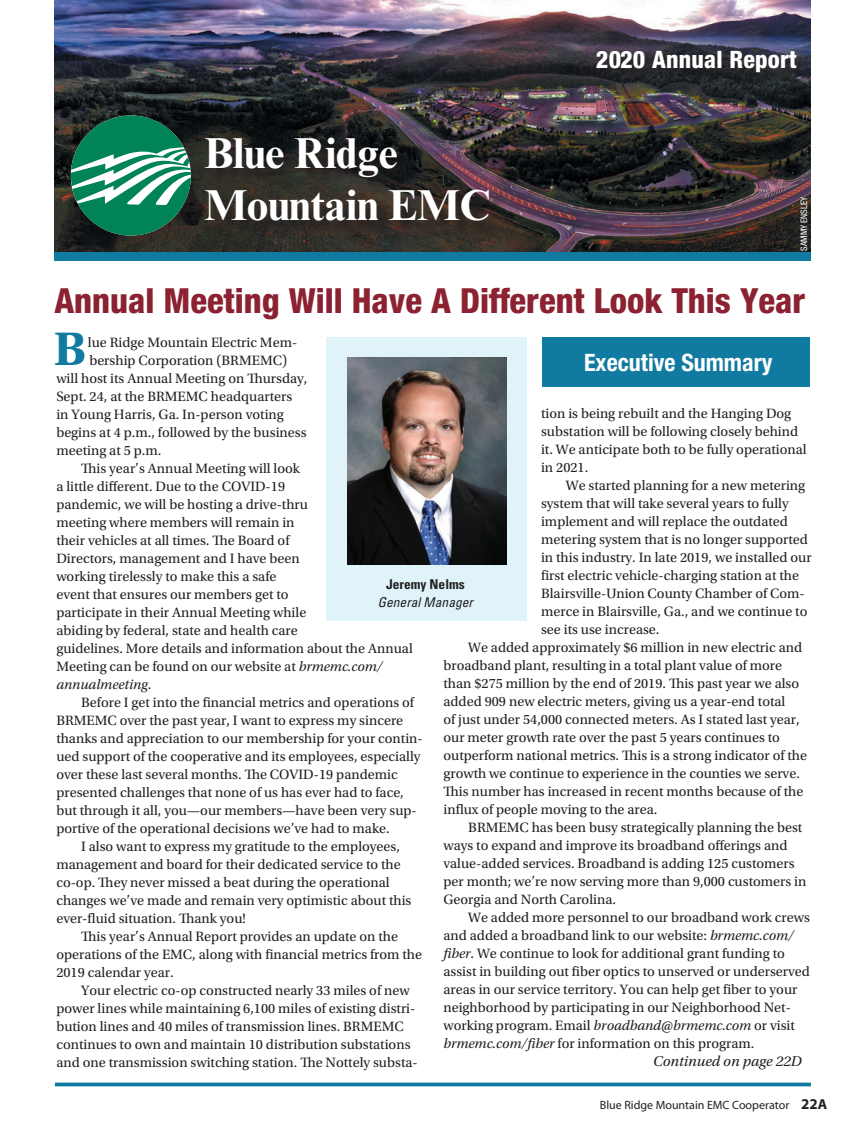
<style>
.page{position:relative;width:864px;height:1134px;background:#fff}
.page>*{position:absolute;margin:0;border:0;box-sizing:border-box;transform-origin:0 0}
.t1{font:700 49.5px "Utopia Std";color:#117aa0}
.t2{font:700 43.35px/52.1px "Times New Roman MT Std";letter-spacing:-.01em;color:#fff}
.t3{font:800 condensed 34.65px "Helvetica Neue LT Std";color:#8b2131}
.t4{font:800 condensed 24px "Helvetica Neue LT Std";letter-spacing:.01em;color:#fff}
.t5{font:700 condensed 24px "Helvetica Neue LT Std";color:#fff}
.t6{font:italic 15px "Utopia Std";color:#231f20}
.t7{font:14.25px/18px "Utopia Std";color:#231f20}
.t8{font:italic 14.25px "Utopia Std";color:#231f20}
.t9{font:italic condensed 13.5px "Univers LT Std";color:#231f20}
.t10{font:700 condensed 13.5px "Univers LT Std";color:#231f20}
.t11{font:12px "Myriad Pro";color:#231f20}
.t12{font:condensed 9px "Helvetica Neue LT Std";color:#fff}
.s1{font-style:italic}
.s2{font-style:normal}
.s3{font-weight:700;font-size:15px}
.s4{font-weight:700;font-size:14.4px}
</style>
<div class="page">
<img style="left:54px;top:0;width:756px;height:253px">
<hr style="left:55px;top:1083px;width:756px;height:3px;background:#117aa0">
<svg style="left:208px;top:140px;width:297px;height:96px"></svg>
<div style="left:67px;top:112px;width:141px;height:140px;background:#231f20;opacity:.3"></div>
<svg style="left:71px;top:115px;width:120px;height:121px"></svg>
<div style="left:54px;top:253px;width:756px;height:8px;background:#117aa0"></div>
<div style="left:595px;top:49px;width:214px;height:36px;background:#231f20;opacity:.75"></div>
<div style="left:326px;top:338px;width:201px;height:283px;background:#dff3f9"></div>
<img style="left:348px;top:358px;width:158px;height:207px">
<div style="left:542px;top:338px;width:268px;height:49px;background:#117aa0"></div>
<h2 class="t2" style="left:204px;top:127px;width:288px">Blue Ridge<br>Mountain EMC</h2>
<h3 class="t4" style="left:596px;top:45px;width:202px">2020 Annual Report</h3>
<p class="t12" style="left:799px;top:251px;width:56px;rotate:-90deg">SAMMY ENSLEY</p>
<h3 class="t3" style="left:54px;top:279px;width:753px">Annual Meeting Will Have A Different Look This Year</h3>
<h1 class="t1" style="left:54px;top:321px;width:34px">B</h1>
<p class="t7" style="left:88px;top:333px;width:211px">lue Ridge Mountain Electric Mem-</p>
<p class="t7" style="left:89px;top:351px;width:199px">bership Corporation (BRMEMC)</p>
<p class="t7" style="left:56px;top:369px;width:253px">will host its Annual Meeting on Thursday,</p>
<p class="t7" style="left:56px;top:387px;width:237px">Sept. 24, at the BRMEMC headquarters</p>
<p class="t7" style="left:56px;top:405px;width:229px">in Young Harris, Ga. In-person voting</p>
<p class="t7" style="left:56px;top:423px;width:252px">begins at 4 p.m., followed by the business</p>
<p class="t7" style="left:56px;top:441px;width:107px">meeting at 5 p.m.</p>
<p class="t7" style="left:81px;top:459px;width:220px">This year’s Annual Meeting will look</p>
<p class="t7" style="left:56px;top:477px;width:230px">a little different. Due to the COVID-19</p>
<p class="t7" style="left:56px;top:495px;width:253px">pandemic, we will be hosting a drive-thru</p>
<p class="t7" style="left:56px;top:513px;width:240px">meeting where members will remain in</p>
<p class="t7" style="left:56px;top:531px;width:235px">their vehicles at all times. The Board of</p>
<p class="t7" style="left:56px;top:549px;width:245px">Directors, management and I have been</p>
<p class="t7" style="left:56px;top:567px;width:222px">working tirelessly to make this a safe</p>
<p class="t7" style="left:56px;top:585px;width:234px">event that ensures our members get to</p>
<p class="t7" style="left:56px;top:603px;width:251px">participate in their Annual Meeting while</p>
<p class="t7" style="left:56px;top:621px;width:243px">abiding by federal, state and health care</p>
<p class="t7" style="left:56px;top:639px;width:358px">guidelines. More details and information about the Annual</p>
<p class="t7" style="left:56px;top:657px;width:328px">Meeting can be found on our website at <span class="s1">brmemc.com/</span></p>
<p class="t8" style="left:56px;top:676px;width:97px">annualmeeting<span class="s2">.</span></p>
<p class="t7" style="left:81px;top:693px;width:334px">Before I get into the financial metrics and operations of</p>
<p class="t7" style="left:56px;top:711px;width:348px">BRMEMC over the past year, I want to express my sincere</p>
<p class="t7" style="left:56px;top:729px;width:368px">thanks and appreciation to our membership for your contin-</p>
<p class="t7" style="left:56px;top:747px;width:366px">ued support of the cooperative and its employees, especially</p>
<p class="t7" style="left:56px;top:765px;width:343px">over these last several months. The COVID-19 pandemic</p>
<p class="t7" style="left:56px;top:783px;width:349px">presented challenges that none of us has ever had to face,</p>
<p class="t7" style="left:56px;top:801px;width:362px">but through it all, you—our members—have been very sup-</p>
<p class="t7" style="left:56px;top:819px;width:335px">portive of the operational decisions we’ve had to make.</p>
<p class="t7" style="left:81px;top:837px;width:320px">I also want to express my gratitude to the employees,</p>
<p class="t7" style="left:56px;top:855px;width:346px">management and board for their dedicated service to the</p>
<p class="t7" style="left:56px;top:873px;width:335px">co-op. They never missed a beat during the operational</p>
<p class="t7" style="left:56px;top:891px;width:357px">changes we’ve made and remain very optimistic about this</p>
<p class="t7" style="left:56px;top:909px;width:191px">ever-fluid situation. Thank you!</p>
<p class="t7" style="left:81px;top:927px;width:318px">This year’s Annual Report provides an update on the</p>
<p class="t7" style="left:56px;top:945px;width:367px">operations of the EMC, along with financial metrics from the</p>
<p class="t7" style="left:56px;top:963px;width:119px">2019 calendar year.</p>
<p class="t7" style="left:81px;top:981px;width:330px">Your electric co-op constructed nearly 33 miles of new</p>
<p class="t7" style="left:56px;top:999px;width:361px">power lines while maintaining 6,100 miles of existing distri-</p>
<p class="t7" style="left:56px;top:1017px;width:349px">bution lines and 40 miles of transmission lines. BRMEMC</p>
<p class="t7" style="left:56px;top:1035px;width:356px">continues to own and maintain 10 distribution substations</p>
<p class="t7" style="left:56px;top:1053px;width:363px">and one transmission switching station. The Nottely substa-</p>
<p class="t6" style="left:653px;top:1053px;width:150px">Continued on page 22D</p>
<h3 class="t5" style="left:584px;top:348px;width:190px">Executive Summary</h3>
<p class="t7" style="left:541px;top:405px;width:267px">tion is being rebuilt and the Hanging Dog substation will be following closely behind it. We anticipate both to be fully operational in 2021.</p>
<p class="t7" style="left:566px;top:477px;width:241px">We started planning for a new metering</p>
<p class="t7" style="left:541px;top:495px;width:249px">system that will take several years to fully</p>
<p class="t7" style="left:541px;top:513px;width:248px">implement and will replace the outdated</p>
<p class="t7" style="left:541px;top:531px;width:268px">metering system that is no longer supported</p>
<p class="t7" style="left:541px;top:549px;width:272px">in this industry. In late 2019, we installed our</p>
<p class="t7" style="left:541px;top:567px;width:259px">first electric vehicle-charging station at the</p>
<p class="t7" style="left:541px;top:585px;width:265px">Blairsville-Union County Chamber of Com-</p>
<p class="t7" style="left:541px;top:603px;width:268px">merce in Blairsville, Ga., and we continue to</p>
<p class="t7" style="left:541px;top:621px;width:120px">see its use increase.</p>
<p class="t7" style="left:468px;top:639px;width:335px">We added approximately $6 million in new electric and</p>
<p class="t7" style="left:443px;top:657px;width:340px">broadband plant, resulting in a total plant value of more</p>
<p class="t7" style="left:443px;top:675px;width:357px">than $275 million by the end of 2019. This past year we also</p>
<p class="t7" style="left:443px;top:693px;width:344px">added 909 new electric meters, giving us a year-end total</p>
<p class="t7" style="left:443px;top:711px;width:358px">of just under 54,000 connected meters. As I stated last year,</p>
<p class="t7" style="left:443px;top:729px;width:338px">our meter growth rate over the past 5 years continues to</p>
<p class="t7" style="left:443px;top:747px;width:365px">outperform national metrics. This is a strong indicator of the</p>
<p class="t7" style="left:443px;top:765px;width:358px">growth we continue to experience in the counties we serve.</p>
<p class="t7" style="left:443px;top:783px;width:361px">This number has increased in recent months because of the</p>
<p class="t7" style="left:443px;top:801px;width:216px">influx of people moving to the area.</p>
<p class="t7" style="left:468px;top:819px;width:336px">BRMEMC has been busy strategically planning the best</p>
<p class="t7" style="left:443px;top:837px;width:346px">ways to expand and improve its broadband offerings and</p>
<p class="t7" style="left:443px;top:855px;width:353px">value-added services. Broadband is adding 125 customers</p>
<p class="t7" style="left:443px;top:873px;width:365px">per month; we’re now serving more than 9,000 customers in</p>
<p class="t7" style="left:443px;top:891px;width:174px">Georgia and North Carolina.</p>
<p class="t7" style="left:468px;top:909px;width:343px">We added more personnel to our broadband work crews</p>
<p class="t7" style="left:443px;top:927px;width:352px">and added a broadband link to our website: <span class="s1">brmemc.com/</span></p>
<p class="t7" style="left:443px;top:945px;width:343px"><span class="s1">fiber</span>. We continue to look for additional grant funding to</p>
<p class="t7" style="left:443px;top:963px;width:368px">assist in building out fiber optics to unserved or underserved</p>
<p class="t7" style="left:443px;top:981px;width:355px">areas in our service territory. You can help get fiber to your</p>
<p class="t7" style="left:443px;top:999px;width:349px">neighborhood by participating in our Neighborhood Net-</p>
<p class="t7" style="left:443px;top:1017px;width:353px">working program. Email <span class="s1">broadband@brmemc.com</span> or visit</p>
<p class="t7" style="left:443px;top:1035px;width:313px"><span class="s1">brmemc.com/fiber</span> for information on this program.</p>
<p class="t10" style="left:386px;top:576px;width:80px">Jeremy Nelms</p>
<p class="t9" style="left:378px;top:594px;width:97px">General Manager</p>
<p class="t11" style="left:600px;top:1098px;width:229px">Blue Ridge Mountain EMC Cooperator <span class="s3">22</span><span class="s4">A</span></p>
</div>
